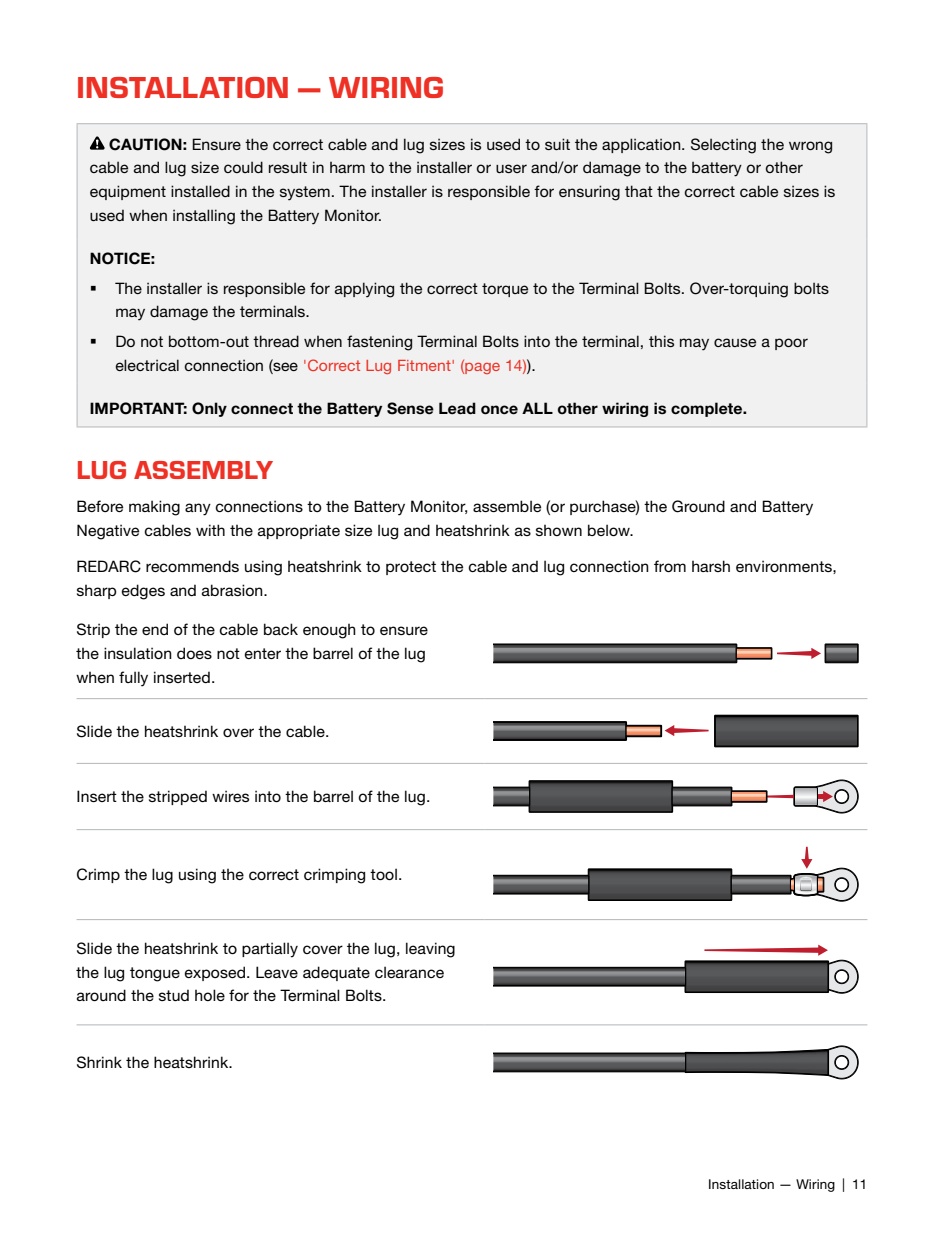
<style>
.page{position:relative;width:944px;height:1238px;background:#fff}
.page>*{position:absolute;margin:0;border:0;box-sizing:border-box;transform-origin:0 0}
.t1{font:31.5px "Eurostile Hea";letter-spacing:.01em;color:#ee3124}
.t2{font:27px "Eurostile Hea";letter-spacing:.01em;color:#ee3124}
.t3{font:15.75px/23.6px "Helvetica Neue LT Std";letter-spacing:.01em;color:#000}
.t4{font:700 15.75px "Helvetica Neue LT Std";letter-spacing:.01em;color:#000}
.t5{font:13.5px "Helvetica Neue LT Std";letter-spacing:.01em;color:#000}
.s1{font-weight:700}
.s2{color:#ee3124}
</style>
<div class="page">
<div style="left:78px;top:124px;width:788px;height:302px;background:#f1f1f2"></div>
<hr style="left:77px;top:123px;width:790px;height:1px;background:#bcbec0">
<hr style="left:77px;top:124px;width:1px;height:116px;background:#bcbec0">
<hr style="left:866px;top:124px;width:1px;height:116px;background:#bcbec0">
<hr style="left:77px;top:240px;width:1px;height:144px;background:#bcbec0">
<hr style="left:866px;top:240px;width:1px;height:144px;background:#bcbec0">
<hr style="left:77px;top:384px;width:1px;height:42px;background:#bcbec0">
<hr style="left:866px;top:384px;width:1px;height:42px;background:#bcbec0">
<hr style="left:77px;top:426px;width:790px;height:1px;background:#bcbec0">
<svg style="left:89px;top:136px;width:16px;height:14px"></svg>
<hr style="left:77px;top:698px;width:408px;height:1px;background:#bcbec0">
<hr style="left:485px;top:698px;width:382px;height:1px;background:#bcbec0">
<hr style="left:77px;top:762px;width:408px;height:2px;background:#bcbec0">
<hr style="left:485px;top:762px;width:382px;height:2px;background:#bcbec0">
<hr style="left:77px;top:829px;width:408px;height:1px;background:#bcbec0">
<hr style="left:485px;top:829px;width:382px;height:1px;background:#bcbec0">
<hr style="left:77px;top:919px;width:408px;height:1px;background:#bcbec0">
<hr style="left:485px;top:919px;width:382px;height:1px;background:#bcbec0">
<hr style="left:77px;top:1024px;width:408px;height:1px;background:#bcbec0">
<hr style="left:485px;top:1024px;width:382px;height:1px;background:#bcbec0">
<svg style="left:493px;top:643px;width:366px;height:20px;background:#777171"></svg>
<svg style="left:493px;top:714px;width:366px;height:33px"></svg>
<svg style="left:493px;top:779px;width:366px;height:34px"></svg>
<svg style="left:493px;top:846px;width:366px;height:55px"></svg>
<svg style="left:493px;top:944px;width:366px;height:49px"></svg>
<svg style="left:493px;top:1045px;width:366px;height:34px"></svg>
<svg style="left:91px;top:286px;width:5px;height:4px"></svg>
<svg style="left:91px;top:339px;width:5px;height:5px"></svg>
<h1 class="t1" style="left:77px;top:65px;width:369px">INSTALLATION — WIRING</h1>
<p class="t3" style="left:90px;top:132px;width:747px;text-indent:19px"><span class="s1">CAUTION:</span> Ensure the correct cable and lug sizes is used to suit the application. Selecting the wrong cable and lug size could result in harm to the installer or user and/or damage to the battery or other equipment installed in the system. The installer is responsible for ensuring that the correct cable sizes is used when installing the Battery Monitor.</p>
<p class="t4" style="left:90px;top:248px;width:67px">NOTICE:</p>
<p class="t3" style="left:115px;top:276px;width:715px">The installer is responsible for applying the correct torque to the Terminal Bolts. Over-torquing bolts may damage the terminals.</p>
<p class="t3" style="left:115px;top:330px;width:694px">Do not bottom-out thread when fastening Terminal Bolts into the terminal, this may cause a poor electrical connection (see <span class="s2">'Correct Lug Fitment' (page 14)</span>).</p>
<p class="t4" style="left:90px;top:399px;width:659px">IMPORTANT: Only connect the Battery Sense Lead once ALL other wiring is complete.</p>
<h2 class="t2" style="left:77px;top:451px;width:198px">LUG ASSEMBLY</h2>
<p class="t3" style="left:77px;top:494px;width:738px">Before making any connections to the Battery Monitor, assemble (or purchase) the Ground and Battery<br>Negative cables with the appropriate size lug and heatshrink as shown below.</p>
<p class="t3" style="left:77px;top:554px;width:762px">REDARC recommends using heatshrink to protect the cable and lug connection from harsh environments, sharp edges and abrasion.</p>
<p class="t3" style="left:77px;top:617px;width:353px">Strip the end of the cable back enough to ensure the insulation does not enter the barrel of the lug when fully inserted.</p>
<p class="t3" style="left:77px;top:719px;width:252px">Slide the heatshrink over the cable.</p>
<p class="t3" style="left:77px;top:784px;width:353px">Insert the stripped wires into the barrel of the lug.</p>
<p class="t3" style="left:77px;top:862px;width:325px">Crimp the lug using the correct crimping tool.</p>
<p class="t3" style="left:77px;top:936px;width:381px">Slide the heatshrink to partially cover the lug, leaving the lug tongue exposed. Leave adequate clearance around the stud hole for the Terminal Bolts.</p>
<p class="t3" style="left:77px;top:1050px;width:155px">Shrink the heatshrink.</p>
<p class="t5" style="left:708px;top:1175px;width:161px">Installation — Wiring | 11</p>
</div>
